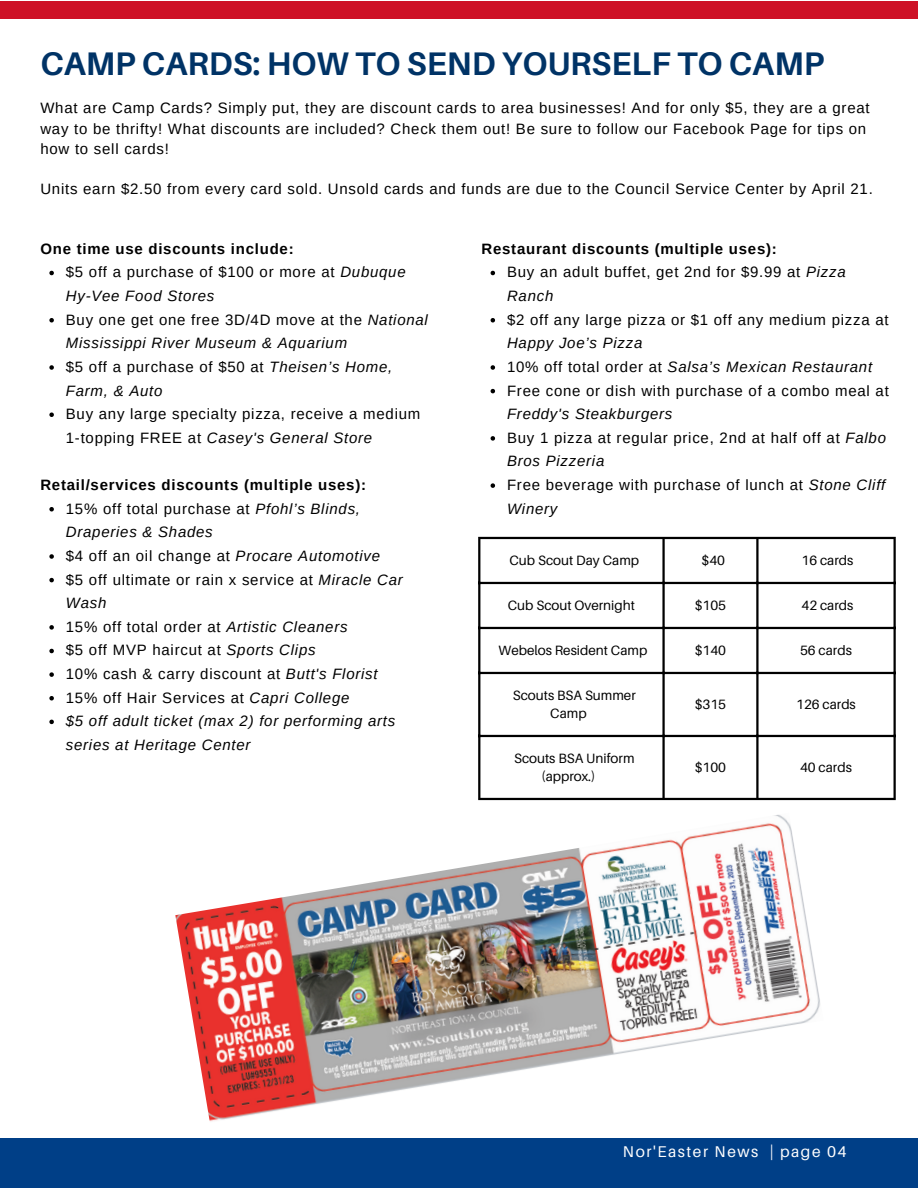
<style>
.page{position:relative;width:918px;height:1188px;background:#fff}
.page>*{position:absolute;margin:0;border:0;box-sizing:border-box;transform-origin:0 0}
.t1{font:700 32.7px "Aileron";color:#036}
.t2{font:15.6px "Aileron";letter-spacing:.1em;color:#fff}
.t3{font:15px/23.7px "Arimo";letter-spacing:.05em;color:#000}
.t4{font:italic 15px/23.7px "Arimo";letter-spacing:.05em;color:#000}
.t5{font:700 15px "Arimo";letter-spacing:.05em;color:#000}
.t6{font:13.5px/18px "Aileron";color:#000}
.s1{font-style:normal}
.s2{font-style:italic}
</style>
<div class="page">
<div style="left:0;top:1139px;width:918px;height:49px;background:#003f87"></div>
<div style="left:0;top:1px;width:918px;height:17px;background:#ce1126"></div>
<img style="left:175px;top:815px;width:645px;height:307px">
<hr style="left:478px;top:539px;width:2px;height:259px;background:#000">
<hr style="left:662px;top:539px;width:3px;height:259px;background:#000">
<hr style="left:756px;top:539px;width:3px;height:259px;background:#000">
<hr style="left:894px;top:539px;width:2px;height:259px;background:#000">
<hr style="left:478px;top:537px;width:418px;height:2px;background:#000">
<hr style="left:478px;top:582px;width:418px;height:2px;background:#000">
<hr style="left:478px;top:627px;width:418px;height:2px;background:#000">
<hr style="left:478px;top:672px;width:418px;height:2px;background:#000">
<hr style="left:478px;top:735px;width:418px;height:2px;background:#000">
<hr style="left:478px;top:798px;width:418px;height:2px;background:#000">
<svg style="left:491px;top:271px;width:4px;height:4px"></svg>
<svg style="left:491px;top:318px;width:4px;height:4px"></svg>
<svg style="left:491px;top:365px;width:4px;height:5px"></svg>
<svg style="left:491px;top:389px;width:4px;height:4px"></svg>
<svg style="left:491px;top:436px;width:4px;height:5px"></svg>
<svg style="left:491px;top:483px;width:4px;height:5px"></svg>
<svg style="left:49px;top:271px;width:5px;height:4px"></svg>
<svg style="left:49px;top:318px;width:5px;height:4px"></svg>
<svg style="left:49px;top:365px;width:5px;height:5px"></svg>
<svg style="left:49px;top:412px;width:5px;height:5px"></svg>
<svg style="left:49px;top:507px;width:5px;height:4px"></svg>
<svg style="left:49px;top:554px;width:5px;height:5px"></svg>
<svg style="left:49px;top:578px;width:5px;height:4px"></svg>
<svg style="left:49px;top:625px;width:5px;height:5px"></svg>
<svg style="left:49px;top:649px;width:5px;height:4px"></svg>
<svg style="left:49px;top:672px;width:5px;height:5px"></svg>
<svg style="left:49px;top:696px;width:5px;height:4px"></svg>
<svg style="left:49px;top:720px;width:5px;height:4px"></svg>
<h1 class="t1" style="left:40px;top:43px;width:785px">CAMP CARDS: HOW TO SEND YOURSELF TO CAMP</h1>
<p class="t3" style="left:40px;top:98px;width:831px;line-height:20.2px">What are Camp Cards? Simply put, they are discount cards to area businesses! And for only $5, they are a great way to be thrifty! What discounts are included? Check them out! Be sure to follow our Facebook Page for tips on how to sell cards!</p>
<p class="t3" style="left:40px;top:177px;width:834px">Units earn $2.50 from every card sold. Unsold cards and funds are due to the Council Service Center by April 21.</p>
<p class="t5" style="left:40px;top:240px;width:255px">One time use discounts include:</p>
<p class="t4" style="left:66px;top:260px;width:364px"><span class="s1">$5 off a purchase of $100 or more at</span> Dubuque<br>Hy-Vee Food Stores<br><span class="s1">Buy one get one free 3D/4D move at the</span> National<br>Mississippi River Museum &amp; Aquarium<br><span class="s1">$5 off a purchase of $50 at</span> Theisen’s Home,<br>Farm, &amp; Auto</p>
<p class="t3" style="left:66px;top:402px;width:356px">Buy any large specialty pizza, receive a medium<br>1-topping FREE at <span class="s2">Casey's General Store</span></p>
<p class="t5" style="left:40px;top:477px;width:327px">Retail/services discounts (multiple uses):</p>
<p class="t4" style="left:66px;top:497px;width:338px"><span class="s1">15% off total purchase at</span> Pfohl’s Blinds, Draperies &amp; Shades<br><span class="s1">$4 off an oil change at</span> Procare Automotive<br><span class="s1">$5 off ultimate or rain x service at</span> Miracle Car Wash<br><span class="s1">15% off total order at</span> Artistic Cleaners<br><span class="s1">$5 off MVP haircut at</span> Sports Clips<br><span class="s1">10% cash &amp; carry discount at</span> Butt's Florist <span class="s1">15% off Hair Services at</span> Capri College<br>$5 off adult ticket (max 2) for performing arts series at Heritage Center</p>
<p class="t5" style="left:482px;top:240px;width:297px">Restaurant discounts (multiple uses):</p>
<p class="t3" style="left:507px;top:260px;width:340px">Buy an adult buffet, get 2nd for $9.99 at <span class="s2">Pizza<br>Ranch</span></p>
<p class="t3" style="left:507px;top:308px;width:383px">$2 off any large pizza or $1 off any medium pizza at</p>
<p class="t3" style="left:507px;top:331px;width:383px"><span class="s2">Happy Joe’s Pizza<br></span>10% off total order at <span class="s2">Salsa’s Mexican Restaurant<br></span>Free cone or dish with purchase of a combo meal at</p>
<p class="t3" style="left:507px;top:402px;width:380px"><span class="s2">Freddy's Steakburgers<br></span>Buy 1 pizza at regular price, 2nd at half off at <span class="s2">Falbo<br>Bros Pizzeria<br></span>Free beverage with purchase of lunch at <span class="s2">Stone Cliff<br>Winery</span></p>
<p class="t6" style="left:510px;top:551px;width:131px">Cub Scout Day Camp</p>
<p class="t6" style="left:702px;top:551px;width:25px">$40</p>
<p class="t6" style="left:802px;top:551px;width:53px">16 cards</p>
<p class="t6" style="left:508px;top:596px;width:129px">Cub Scout Overnight</p>
<p class="t6" style="left:695px;top:596px;width:33px">$105</p>
<p class="t6" style="left:802px;top:596px;width:53px">42 cards</p>
<p class="t6" style="left:499px;top:641px;width:150px">Webelos Resident Camp</p>
<p class="t6" style="left:695px;top:641px;width:33px">$140</p>
<p class="t6" style="left:800px;top:641px;width:53px">56 cards</p>
<p class="t6" style="left:550px;top:686px;width:87px;text-indent:-37px">Scouts BSA Summer<br>Camp</p>
<p class="t6" style="left:695px;top:695px;width:33px">$315</p>
<p class="t6" style="left:796px;top:695px;width:61px">126 cards</p>
<p class="t6" style="left:542px;top:749px;width:95px;text-indent:-27px">Scouts BSA Uniform (approx.)</p>
<p class="t6" style="left:695px;top:758px;width:33px">$100</p>
<p class="t6" style="left:800px;top:758px;width:53px">40 cards</p>
<p class="t2" style="left:623px;top:1142px;width:225px">Nor'Easter News | page 04</p>
</div>
